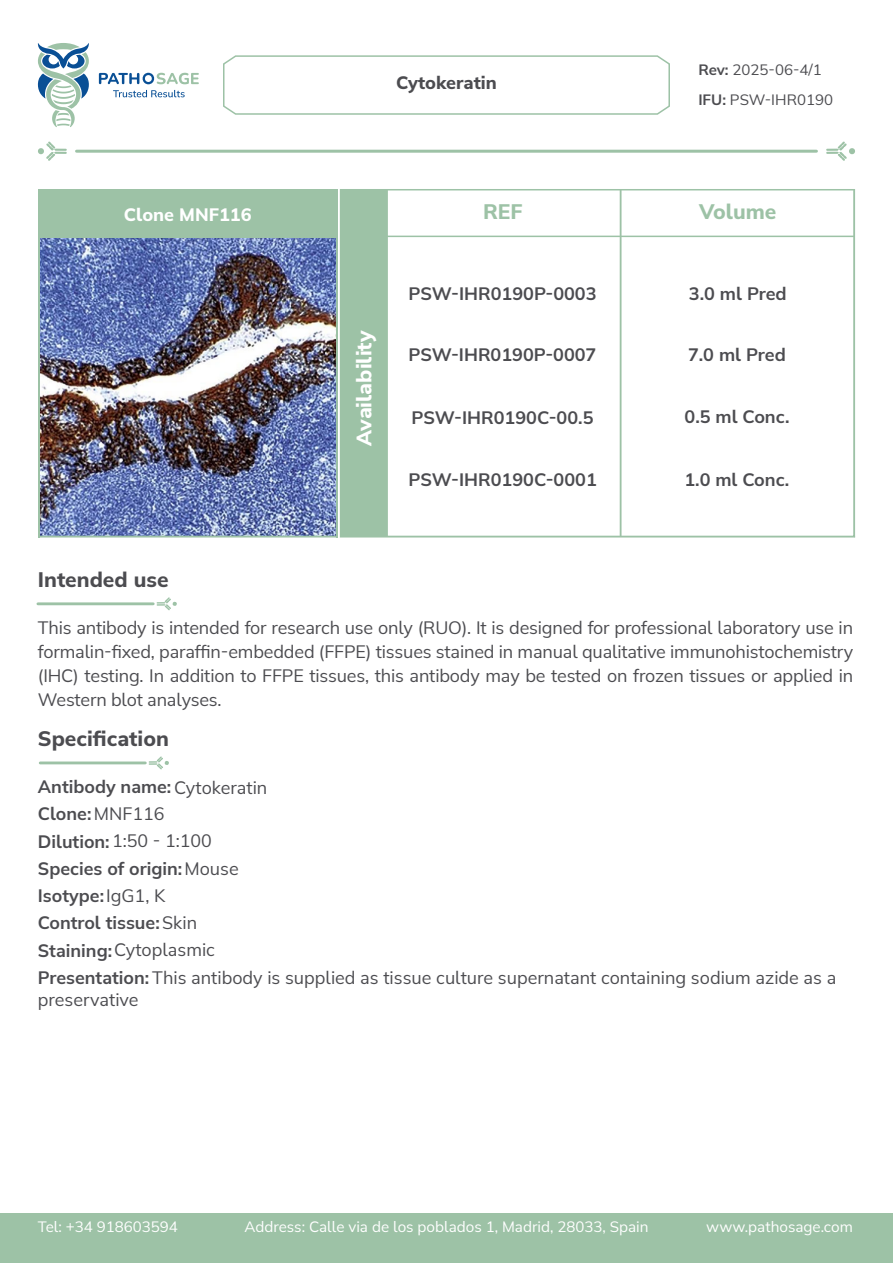
<style>
.page{position:relative;width:893px;height:1263px;background:#fff}
.page>*{position:absolute;margin:0;border:0;box-sizing:border-box;transform-origin:0 0}
.t1{font:700 21px "Winston";color:#4c4c50}
.t2{font:700 21px "Winston";color:#fff}
.t3{font:700 21px "Winston";color:#9dc2a6}
.t4{font:18px/24px "Winston";color:#4c4c50;text-align:justify}
.t5{font:600 18px/27.3px "Winston";color:#4c4c50}
.t6{font:700 18px "Winston";color:#fff}
.t7{font:700 18px "Winston";color:#4c4c50}
.t8{font:15px "Winston";color:#fff}
.t9{font:15px "Winston";color:#4c4c50}
.s1{font-weight:600}
.s2{font-weight:400}
</style>
<div class="page">
<svg style="left:37px;top:43px;width:52px;height:84px"></svg>
<svg style="left:99px;top:73px;width:100px;height:11px"></svg>
<svg style="left:113px;top:90px;width:72px;height:7px"></svg>
<svg style="left:826px;top:141px;width:29px;height:20px"></svg>
<svg style="left:38px;top:141px;width:29px;height:20px"></svg>
<hr style="left:77px;top:150px;width:739px;height:3px;background:#9dc2a6">
<svg style="left:157px;top:597px;width:20px;height:13px"></svg>
<hr style="left:38px;top:602px;width:115px;height:3px;background:#9dc2a6">
<div style="left:38px;top:189px;width:299px;height:50px;background:#9dc2a6"></div>
<svg style="left:340px;top:189px;width:515px;height:348px"></svg>
<img style="left:40px;top:239px;width:296px;height:297px">
<hr style="left:38px;top:236px;width:2px;height:301px;background:#9dc2a6">
<hr style="left:336px;top:236px;width:1px;height:301px;background:#9dc2a6">
<svg style="left:149px;top:756px;width:20px;height:13px"></svg>
<hr style="left:40px;top:761px;width:105px;height:3px;background:#9dc2a6">
<hr style="left:39px;top:536px;width:297px;height:1px;background:#9dc2a6">
<div style="left:0;top:1213px;width:893px;height:50px;background:#9dc2a6"></div>
<svg style="left:223px;top:55px;width:447px;height:60px"></svg>
<p class="t6" style="left:124px;top:202px;width:129px">Clone MNF116</p>
<p class="t1" style="left:38px;top:564px;width:132px">Intended use</p>
<p class="t7" style="left:396px;top:70px;width:102px">Cytokeratin</p>
<p class="t9" style="left:698px;top:59px;width:125px"><span class="s1">Rev:</span> 2025-06-4/1</p>
<p class="t9" style="left:698px;top:89px;width:136px"><span class="s1">IFU:</span> PSW-IHR0190</p>
<p class="t2" style="left:349px;top:446px;width:117px;rotate:-90deg">Availability</p>
<p class="t3" style="left:483px;top:197px;width:41px">REF</p>
<p class="t3" style="left:699px;top:197px;width:79px">Volume</p>
<p class="t5" style="left:409px;top:279px;width:189px">PSW-IHR0190P-0003</p>
<p class="t5" style="left:689px;top:279px;width:99px">3.0 ml Pred</p>
<p class="t5" style="left:408px;top:340px;width:189px">PSW-IHR0190P-0007</p>
<p class="t5" style="left:688px;top:341px;width:99px">7.0 ml Pred</p>
<p class="t5" style="left:412px;top:403px;width:183px">PSW-IHR0190C-00.5</p>
<p class="t5" style="left:685px;top:402px;width:106px">0.5 ml Conc.</p>
<p class="t5" style="left:409px;top:466px;width:190px">PSW-IHR0190C-0001</p>
<p class="t5" style="left:684px;top:466px;width:106px">1.0 ml Conc.</p>
<p class="t4" style="left:38px;top:615px;width:817px">This antibody is intended for research use only (RUO). It is designed for professional laboratory use in formalin-fixed, paraffin-embedded (FFPE) tissues stained in manual qualitative immunohistochemistry (IHC) testing. In addition to FFPE tissues, this antibody may be tested on frozen tissues or applied in Western blot analyses.</p>
<p class="t1" style="left:38px;top:723px;width:133px">Specification</p>
<p class="t5" style="left:38px;top:772px;width:231px">Antibody name:<span class="s2">Cytokeratin</span></p>
<p class="t5" style="left:38px;top:799px;width:128px">Clone:<span class="s2">MNF116</span></p>
<p class="t4" style="left:38px;top:828px;width:175px"><span class="s1">Dilution:</span>1:50 - 1:100</p>
<p class="t5" style="left:38px;top:854px;width:202px">Species of origin:<span class="s2">Mouse<br></span>Isotype:<span class="s2">IgG1, K<br></span>Control tissue:<span class="s2">Skin<br></span>Staining:<span class="s2">Cytoplasmic</span></p>
<p class="t4" style="left:38px;top:966px;width:800px;line-height:22px"><span class="s1">Presentation:</span> This antibody is supplied as tissue culture supernatant containing sodium azide as a preservative</p>
<p class="t8" style="left:244px;top:1216px;width:406px">Address: Calle via de los poblados 1, Madrid, 28033, Spain</p>
<p class="t8" style="left:38px;top:1216px;width:141px">Tel: +34 918603594</p>
<p class="t8" style="left:706px;top:1216px;width:148px">www.pathosage.com</p>
</div>
